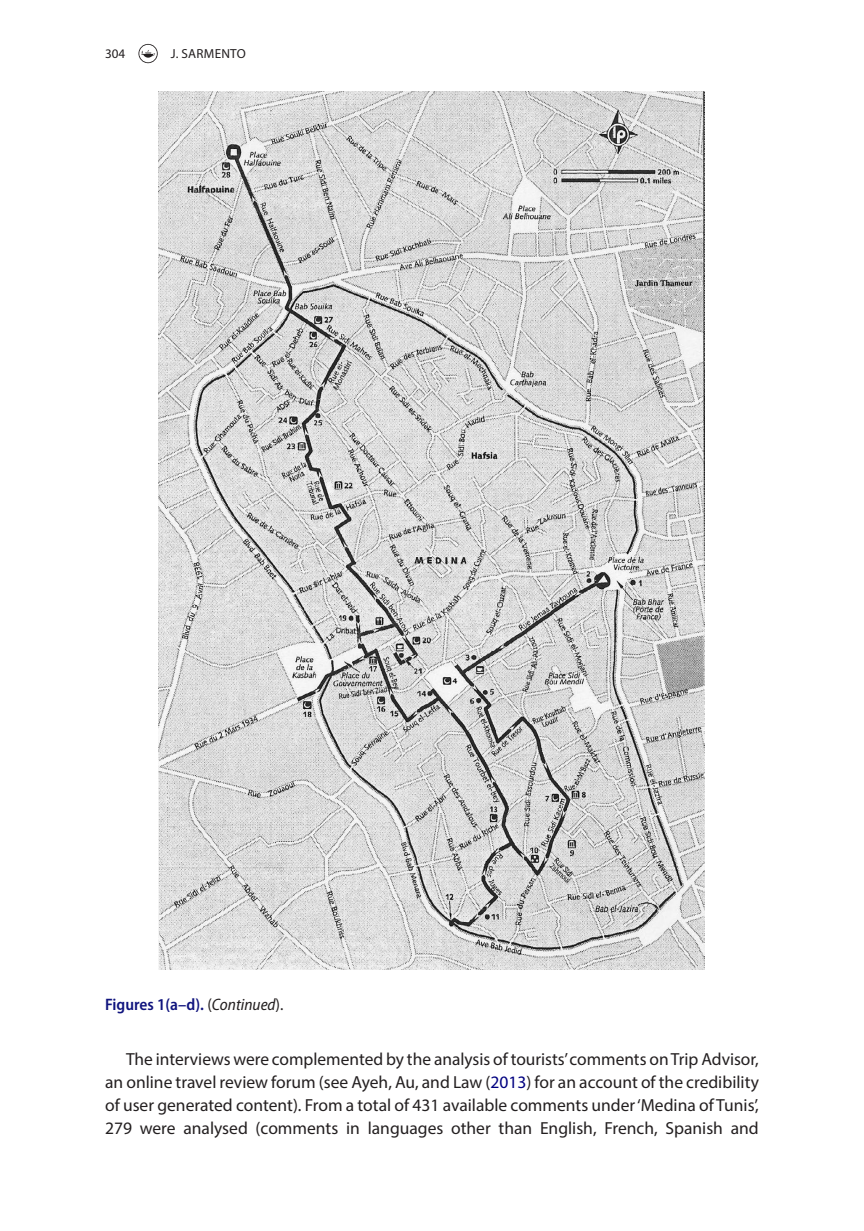
<style>
.page{position:relative;width:864px;height:1231px;background:#fff}
.page>*{position:absolute;margin:0;border:0;box-sizing:border-box;transform-origin:0 0}
.t1{font:17.5px/22.8px "Myriad Pro";color:#231f20;text-align:justify}
.t2{font:600 semi-condensed 16.62px "Myriad Pro";color:#10147e}
.t3{font:13.12px "Myriad Pro";letter-spacing:.02em;color:#231f20}
.s1{font-weight:400;color:#231f20}
.s2{font-weight:400;font-style:italic;color:#231f20}
.s3{color:#000080}
</style>
<div class="page">
<svg style="left:138px;top:44px;width:20px;height:19px"></svg>
<img style="left:158px;top:92px;width:546px;height:876px">
<p class="t3" style="left:105px;top:45px;width:22px">304</p>
<p class="t3" style="left:171px;top:45px;width:42px">J. Sarmento</p>
<p class="t2" style="left:105px;top:994px;width:180px">Figures 1(a–d). <span class="s1">(</span><span class="s2">Continued</span><span class="s1">).</span></p>
<p class="t1" style="left:105px;top:1047px;width:655px;text-indent:21px">The interviews were complemented by the analysis of tourists’ comments on Trip Advisor, an online travel review forum (see Ayeh, Au, and Law (<span class="s3">2013</span>) for an account of the credibility of user generated content). From a total of 431 available comments under ‘Medina of Tunis’, 279 were analysed (comments in languages other than English, French, Spanish and</p>
</div>
